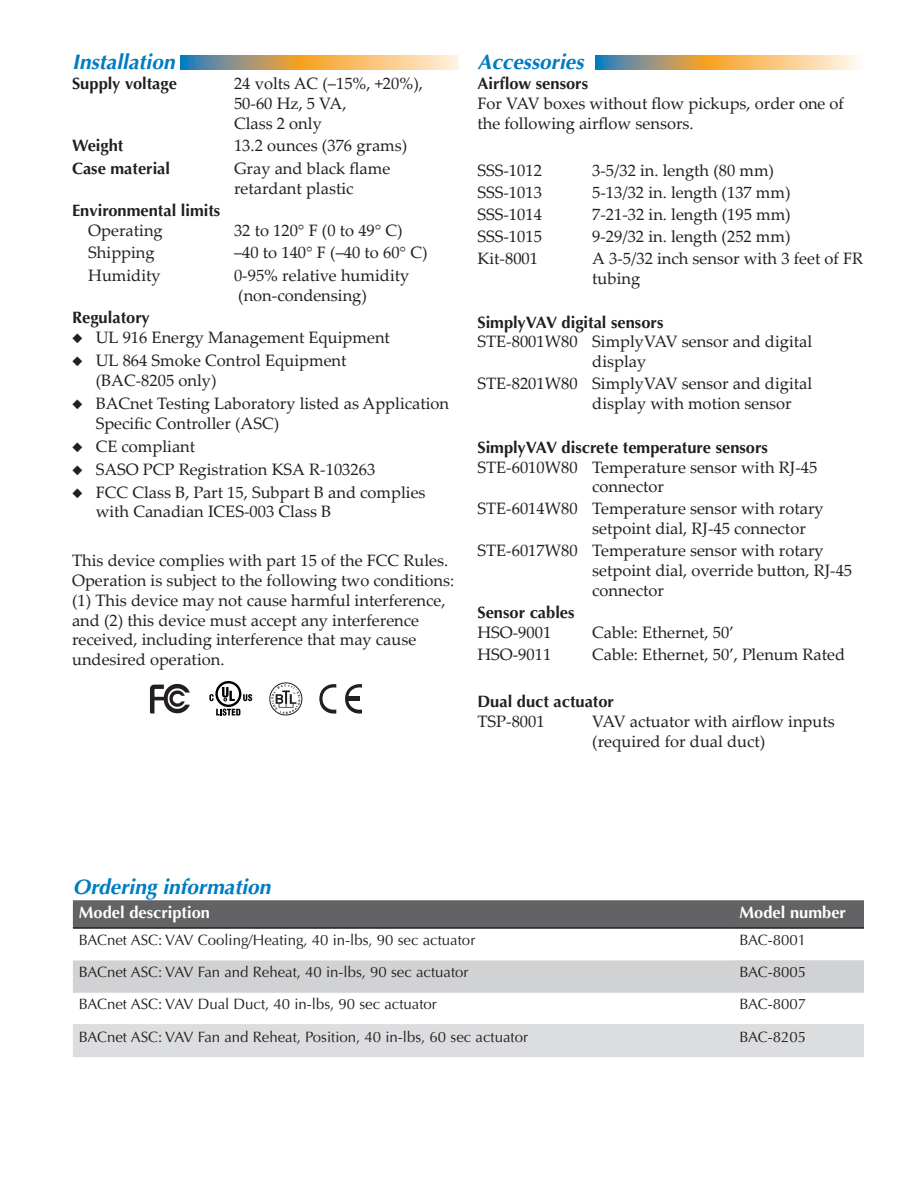
<style>
.page{position:relative;width:918px;height:1188px;background:#fff}
.page>*{position:absolute;margin:0;border:0;box-sizing:border-box;transform-origin:0 0}
.Sect_Divider_Blue{font:italic 700 21px "Optima";color:#007cc2}
.Body{font:16.5px/19.8px "Palatino Linotype";color:#231f20}
.Subhead_2{font:700 16.5px "Optima";color:#231f20}
.Spec_Ranges{font:16.5px/19.8px "Palatino Linotype";color:#231f20}
.Spec_Heading{font:16.5px/19.8px "Palatino Linotype";color:#231f20}
.Spec_Heading-2{font:700 16.5px "Optima";color:#231f20}
.table_heading_revers{font:700 16.5px "Optima";color:#fff}
.cel2{font:15px "Optima";color:#231f20}
</style>
<div class="page">
<svg style="left:181px;top:56px;width:278px;height:13px"></svg>
<svg style="left:595px;top:56px;width:265px;height:13px"></svg>
<div style="left:73px;top:900px;width:791px;height:27px;background:#636366"></div>
<div style="left:73px;top:960px;width:791px;height:32px;background:#d1d2d4"></div>
<div style="left:73px;top:1025px;width:791px;height:31px;background:#dcdddf"></div>
<hr style="left:73px;top:927px;width:661px;height:2px;background:#231f20">
<hr style="left:734px;top:927px;width:130px;height:2px;background:#231f20">
<hr style="left:734px;top:960px;width:130px;height:1px;background:#dcdddf">
<hr style="left:73px;top:992px;width:661px;height:1px;background:#dcdddf">
<hr style="left:734px;top:992px;width:130px;height:1px;background:#dcdddf">
<hr style="left:73px;top:1024px;width:661px;height:1px;background:#dcdddf">
<hr style="left:734px;top:1024px;width:130px;height:1px;background:#dcdddf">
<hr style="left:73px;top:1056px;width:661px;height:1px;background:#dcdddf">
<hr style="left:734px;top:1056px;width:130px;height:1px;background:#dcdddf">
<svg style="left:216px;top:709px;width:24px;height:7px"></svg>
<svg style="left:243px;top:694px;width:9px;height:7px"></svg>
<svg style="left:215px;top:681px;width:26px;height:26px"></svg>
<svg style="left:218px;top:683px;width:21px;height:22px"></svg>
<svg style="left:222px;top:687px;width:13px;height:14px"></svg>
<svg style="left:209px;top:694px;width:5px;height:7px"></svg>
<svg style="left:150px;top:684px;width:40px;height:29px"></svg>
<div style="left:269px;top:683px;width:33px;height:32px;border:1px solid #231f20;border-radius:50%"></div>
<svg style="left:271px;top:684px;width:30px;height:30px"></svg>
<svg style="left:319px;top:684px;width:17px;height:30px"></svg>
<svg style="left:345px;top:684px;width:17px;height:30px"></svg>
<p class="Sect_Divider_Blue" style="left:72px;top:50px;width:104px">Installation</p>
<p class="Spec_Heading-2" style="left:72px;top:74px;width:106px">Supply voltage</p>
<p class="Spec_Heading" style="left:234px;top:73px;width:190px">24 volts AC (–15%, +20%),<br>50‑60 Hz, 5 VA,<br>Class 2 only</p>
<p class="Spec_Heading-2" style="left:72px;top:136px;width:53px">Weight</p>
<p class="Spec_Heading" style="left:234px;top:135px;width:175px">13.2 ounces (376 grams)</p>
<p class="Spec_Heading-2" style="left:72px;top:159px;width:100px">Case material</p>
<p class="Spec_Heading" style="left:234px;top:158px;width:158px">Gray and black flame retardant plastic</p>
<p class="Subhead_2" style="left:72px;top:201px;width:150px">Environmental limits</p>
<p class="Spec_Ranges" style="left:88px;top:220px;width:76px">Operating</p>
<p class="Spec_Ranges" style="left:234px;top:220px;width:170px">32 to 120° F (0 to 49° C)</p>
<p class="Spec_Ranges" style="left:88px;top:242px;width:68px">Shipping</p>
<p class="Spec_Ranges" style="left:234px;top:242px;width:195px">–40 to 140° F (–40 to 60° C)</p>
<p class="Spec_Ranges" style="left:88px;top:265px;width:74px">Humidity</p>
<p class="Spec_Ranges" style="left:234px;top:265px;width:177px">0-95% relative humidity (non‑condensing)</p>
<p class="Subhead_2" style="left:72px;top:308px;width:79px">Regulatory</p>
<p class="Body" style="left:72px;top:327px;width:319px">◆ UL 916 Energy Management Equipment</p>
<p class="Body" style="left:96px;top:350px;width:252px;text-indent:-24px">◆ UL 864 Smoke Control Equipment (BAC‑8205 only)</p>
<p class="Body" style="left:96px;top:393px;width:355px;text-indent:-24px">◆ BACnet Testing Laboratory listed as Application<br>Specific Controller (ASC)</p>
<p class="Body" style="left:72px;top:435px;width:125px">◆ CE compliant</p>
<p class="Body" style="left:72px;top:458px;width:305px">◆ SASO PCP Registration KSA R-103263</p>
<p class="Body" style="left:96px;top:481px;width:331px;text-indent:-24px">◆ FCC Class B, Part 15, Subpart B and complies with Canadian ICES-003 Class B</p>
<p class="Body" style="left:72px;top:550px;width:384px">This device complies with part 15 of the FCC Rules.<br>Operation is subject to the following two conditions: (1) This device may not cause harmful interference, and (2) this device must accept any interference received, including interference that may cause undesired operation.</p>
<p class="Sect_Divider_Blue" style="left:477px;top:50px;width:108px">Accessories</p>
<p class="Subhead_2" style="left:477px;top:74px;width:112px">Airflow sensors</p>
<p class="Body" style="left:477px;top:93px;width:368px">For VAV boxes without flow pickups, order one of the following airflow sensors.</p>
<p class="Body" style="left:477px;top:160px;width:66px">SSS-1012</p>
<p class="Body" style="left:592px;top:160px;width:183px">3-5/32 in. length (80 mm)</p>
<p class="Body" style="left:477px;top:182px;width:66px">SSS-1013</p>
<p class="Body" style="left:592px;top:182px;width:200px">5-13/32 in. length (137 mm)</p>
<p class="Body" style="left:477px;top:204px;width:66px">SSS-1014</p>
<p class="Body" style="left:592px;top:204px;width:200px">7-21-32 in. length (195 mm)</p>
<p class="Body" style="left:477px;top:226px;width:66px">SSS-1015</p>
<p class="Body" style="left:592px;top:226px;width:200px">9-29/32 in. length (252 mm)</p>
<p class="Body" style="left:477px;top:248px;width:62px">Kit-8001</p>
<p class="Body" style="left:592px;top:248px;width:273px">A 3-5/32 inch sensor with 3 feet of FR tubing</p>
<p class="Subhead_2" style="left:477px;top:312px;width:187px">SimplyVAV digital sensors</p>
<p class="Body" style="left:592px;top:331px;width:222px;text-indent:-115px">STE-8001W80 SimplyVAV sensor and digital display</p>
<p class="Body" style="left:592px;top:373px;width:222px;text-indent:-115px">STE-8201W80 SimplyVAV sensor and digital display with motion sensor</p>
<p class="Subhead_2" style="left:477px;top:438px;width:292px">SimplyVAV discrete temperature sensors</p>
<p class="Body" style="left:592px;top:457px;width:227px;text-indent:-115px">STE-6010W80 Temperature sensor with RJ-45 connector</p>
<p class="Body" style="left:592px;top:498px;width:233px;text-indent:-115px">STE-6014W80 Temperature sensor with rotary setpoint dial, RJ-45 connector</p>
<p class="Body" style="left:592px;top:540px;width:261px;text-indent:-115px">STE-6017W80 Temperature sensor with rotary setpoint dial, override button, RJ-45 connector</p>
<p class="Subhead_2" style="left:477px;top:603px;width:99px">Sensor cables</p>
<p class="Body" style="left:477px;top:621px;width:75px">HSO-9001</p>
<p class="Body" style="left:592px;top:621px;width:143px">Cable: Ethernet, 50’</p>
<p class="Body" style="left:477px;top:643px;width:75px">HSO-9011</p>
<p class="Body" style="left:592px;top:643px;width:255px">Cable: Ethernet, 50’, Plenum Rated</p>
<p class="Subhead_2" style="left:477px;top:692px;width:138px">Dual duct actuator</p>
<p class="Body" style="left:477px;top:711px;width:69px">TSP-8001</p>
<p class="Body" style="left:592px;top:711px;width:244px">VAV actuator with airflow inputs (required for dual duct)</p>
<p class="Sect_Divider_Blue" style="left:73px;top:875px;width:199px">Ordering information</p>
<p class="table_heading_revers" style="left:79px;top:903px;width:133px">Model description</p>
<p class="table_heading_revers" style="left:740px;top:903px;width:108px">Model number</p>
<p class="cel2" style="left:79px;top:932px;width:398px">BACnet ASC: VAV Cooling/Heating, 40 in-lbs, 90 sec actuator</p>
<p class="cel2" style="left:740px;top:932px;width:68px">BAC-8001</p>
<p class="cel2" style="left:79px;top:964px;width:391px">BACnet ASC: VAV Fan and Reheat, 40 in-lbs, 90 sec actuator</p>
<p class="cel2" style="left:740px;top:964px;width:68px">BAC-8005</p>
<p class="cel2" style="left:79px;top:996px;width:360px">BACnet ASC: VAV Dual Duct, 40 in-lbs, 90 sec actuator</p>
<p class="cel2" style="left:740px;top:996px;width:68px">BAC-8007</p>
<p class="cel2" style="left:79px;top:1028px;width:451px">BACnet ASC: VAV Fan and Reheat, Position, 40 in-lbs, 60 sec actuator</p>
<p class="cel2" style="left:740px;top:1028px;width:68px">BAC-8205</p>
</div>
